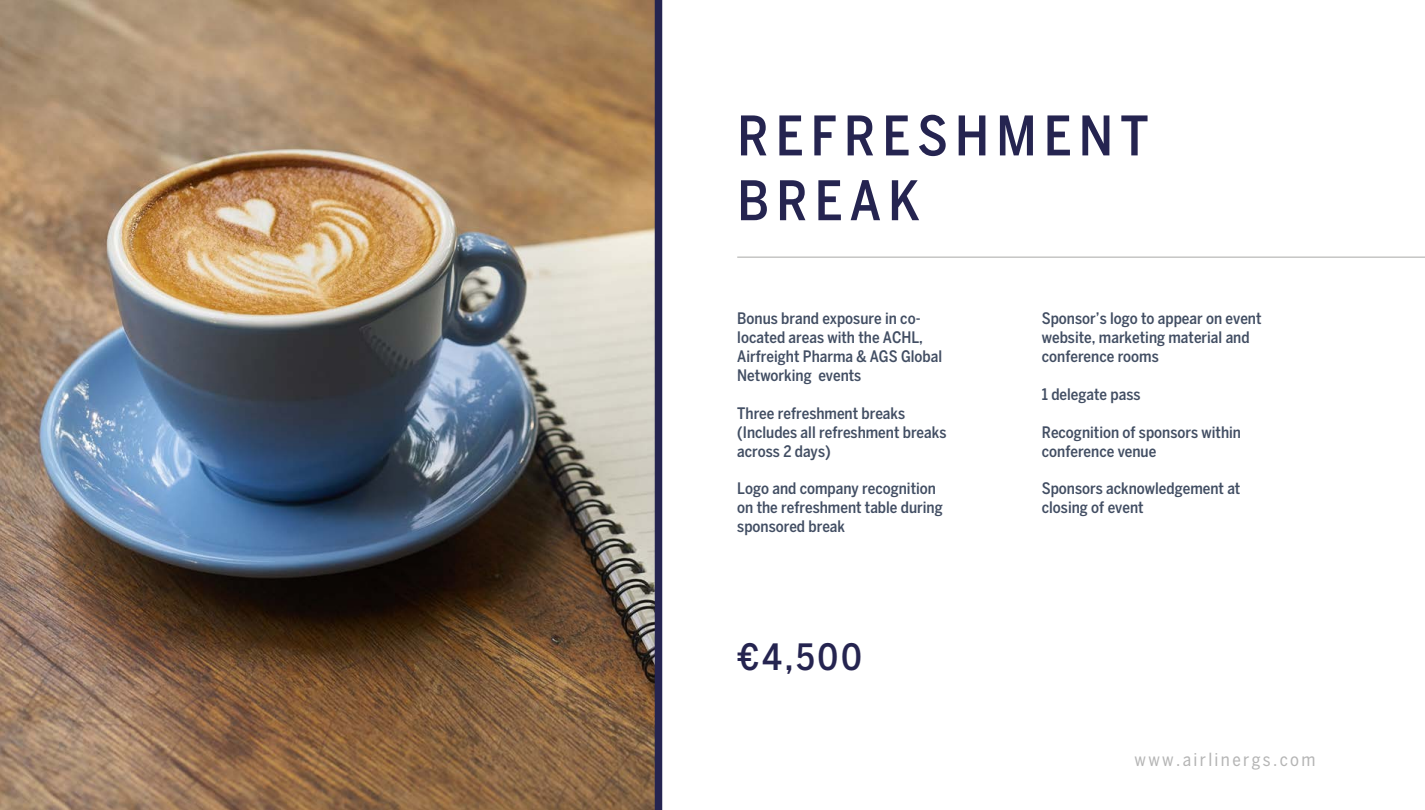
<style>
.page{position:relative;width:1425px;height:810px;background:#fff}
.page>*{position:absolute;margin:0;border:0;box-sizing:border-box;transform-origin:0 0}
.t1{font:500 condensed 54px/64.8px "Benton Sans";letter-spacing:.13em;color:#252450}
.t2{font:500 condensed 36px "Benton Sans";color:#252450}
.t3{font:condensed 18px "Benton Sans";letter-spacing:.13em;color:#b5b5b5}
.t4{font:500 condensed 15.75px/18.9px "Benton Sans";color:#424e63}
</style>
<div class="page">
<img style="left:0;top:0;width:662px;height:810px">
<hr style="left:737px;top:256px;width:688px;height:2px;background:#c5c5c4">
<h1 class="t1" style="left:737px;top:103px;width:413px">REFRESHMENT<br>BREAK</h1>
<p class="t4" style="left:737px;top:309px;width:206px">Bonus brand exposure in co&shy;located areas with the ACHL,<br>Airfreight Pharma &amp; AGS Global<br>Networking events</p>
<p class="t4" style="left:737px;top:404px;width:211px">Three refreshment breaks (Includes all refreshment breaks across 2 days)</p>
<p class="t4" style="left:737px;top:479px;width:207px">Logo and company recognition on the refreshment table during sponsored break</p>
<h2 class="t2" style="left:737px;top:636px;width:126px">€4,500</h2>
<p class="t4" style="left:1042px;top:309px;width:221px">Sponsor’s logo to appear on event website, marketing material and conference rooms</p>
<p class="t4" style="left:1042px;top:385px;width:100px">1 delegate pass</p>
<p class="t4" style="left:1042px;top:422px;width:201px">Recognition of sponsors within conference venue</p>
<p class="t4" style="left:1042px;top:479px;width:200px">Sponsors acknowledgement at closing of event</p>
<p class="t3" style="left:1135px;top:749px;width:182px">www.airlinergs.com</p>
</div>
